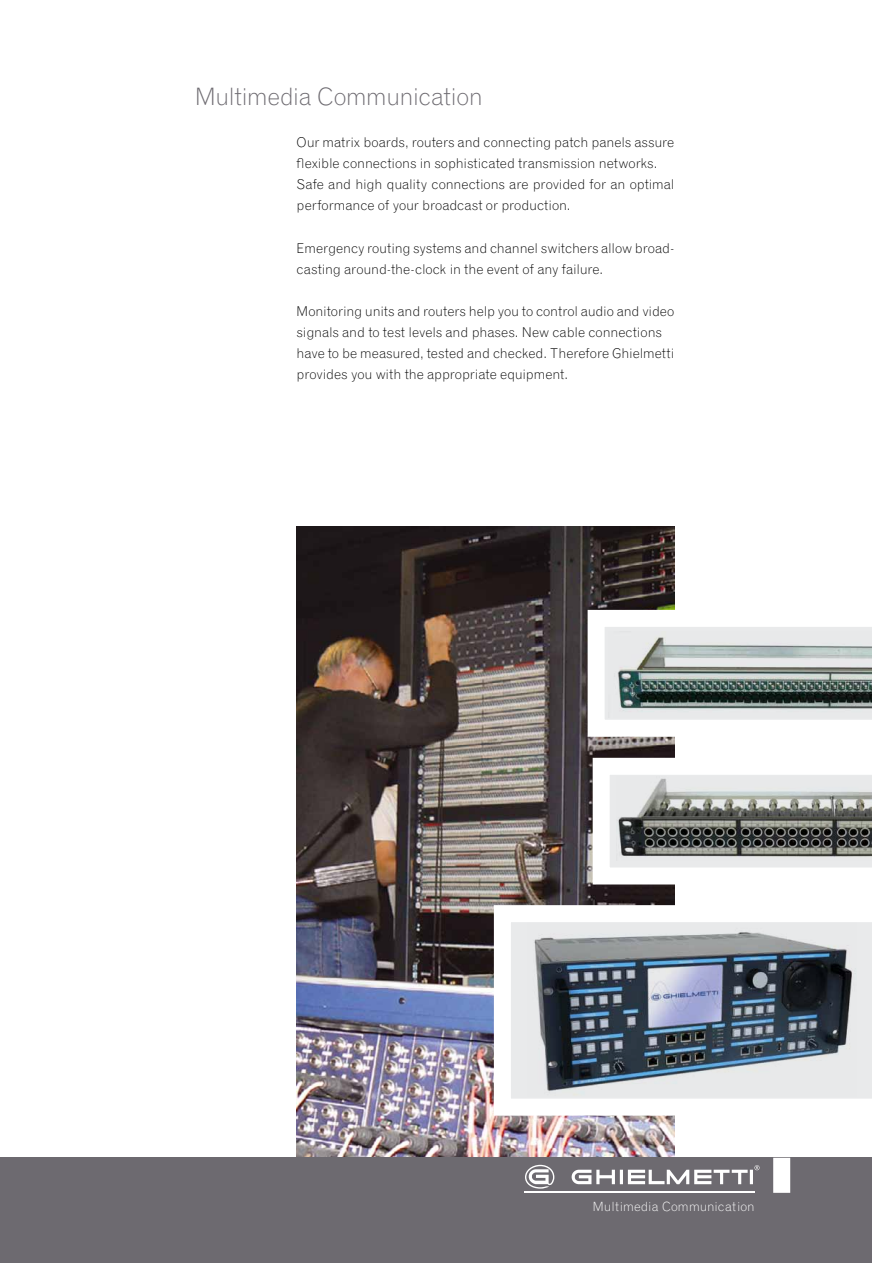
<style>
.page{position:relative;width:872px;height:1263px;background:#fff}
.page>*{position:absolute;margin:0;border:0;box-sizing:border-box;transform-origin:0 0}
.t1{font:300 24px "Grotesque MT Std";letter-spacing:-.025em;color:#6d6a70}
.t2{font:300 13.5px/21px "Grotesque MT Std";letter-spacing:-.01em;color:#000}
.t3{font:300 12.75px "Grotesque MT Std";letter-spacing:.005em;color:#fff}
</style>
<div class="page">
<img style="left:296px;top:526px;width:378px;height:632px">
<img style="left:485px;top:897px;width:387px;height:227px">
<svg style="left:579px;top:601px;width:293px;height:292px"></svg>
<div style="left:0;top:1158px;width:872px;height:105px;background:#6d6a70"></div>
<div style="left:773px;top:1158px;width:17px;height:35px;background:#fff"></div>
<hr style="left:524px;top:1192px;width:231px;height:1px;background:#fff">
<svg style="left:525px;top:1165px;width:29px;height:23px"></svg>
<svg style="left:571px;top:1165px;width:188px;height:19px"></svg>
<h1 class="t1" style="left:195px;top:82px;width:289px">Multimedia Communication</h1>
<p class="t2" style="left:297px;top:132px;width:379px">Our matrix boards, routers and connecting patch panels assure flexible connections in sophisticated transmission networks.<br>Safe and high quality connections are provided for an optimal performance of your broadcast or production.</p>
<p class="t2" style="left:297px;top:237px;width:379px">Emergency routing systems and channel switchers allow broad&shy;casting around-the-clock in the event of any failure.</p>
<p class="t2" style="left:297px;top:300px;width:379px">Monitoring units and routers help you to control audio and video signals and to test levels and phases. New cable connections have to be measured, tested and checked. Therefore Ghielmetti provides you with the appropriate equipment.</p>
<p class="t3" style="left:593px;top:1198px;width:163px">Multimedia Communication</p>
</div>
